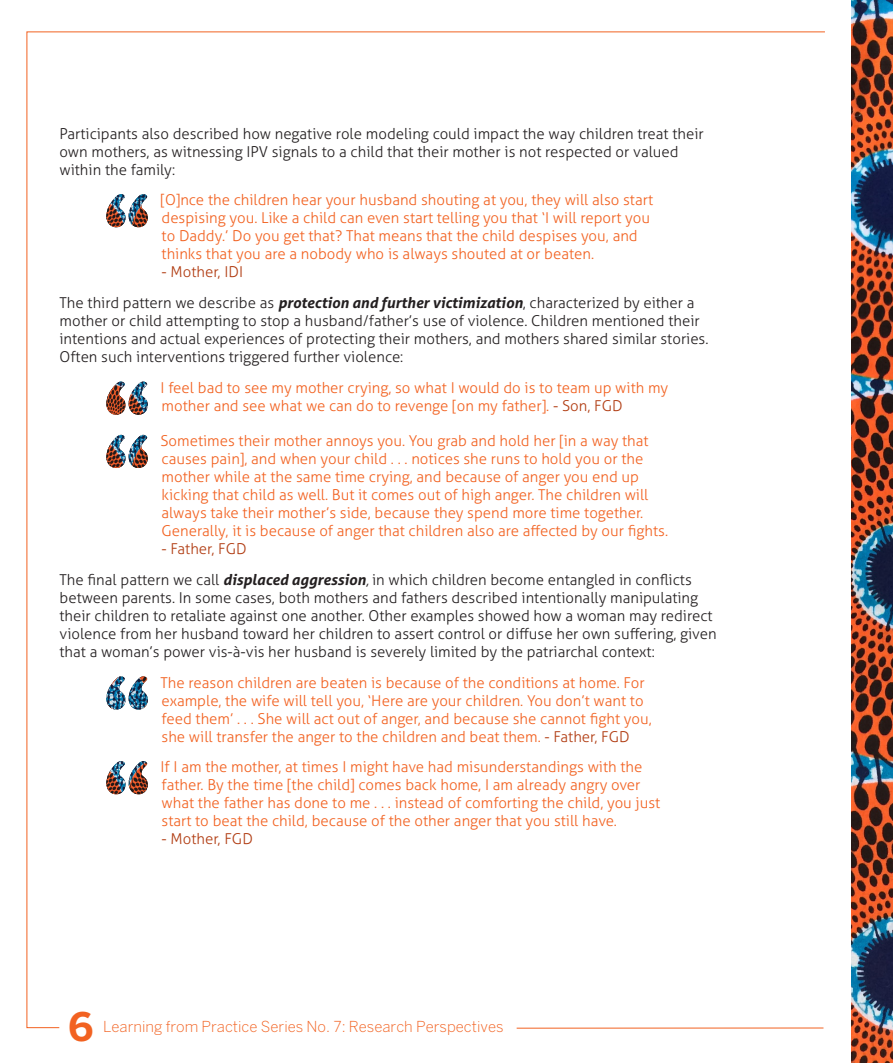
<style>
.page{position:relative;width:893px;height:1063px;background:#fff}
.page>*{position:absolute;margin:0;border:0;box-sizing:border-box;transform-origin:0 0}
.t1{font:700 39px "Benton Sans";color:#f26221}
.t2{font:300 15px/18px "Aller";color:#f26221}
.t3{font:300 15px/18px "Aller";color:#231f20}
.t4{font:300 15px "Benton Sans";color:#f26221}
.t5{font:300 15px "Aller";color:#b13d13}
.s1{font-weight:700;font-style:italic}
.s2{color:#b13d13}
.s3{font-style:italic}
</style>
<div class="page">
<img style="left:852px;top:0;width:41px;height:1063px">
<img style="left:106px;top:194px;width:42px;height:33px">
<img style="left:106px;top:382px;width:42px;height:33px">
<img style="left:106px;top:435px;width:42px;height:33px">
<img style="left:106px;top:676px;width:42px;height:34px">
<img style="left:106px;top:761px;width:42px;height:33px">
<p class="t3" style="left:60px;top:124px;width:646px">Participants also described how negative role modeling could impact the way children treat their own mothers, as witnessing IPV signals to a child that their mother is not respected or valued within the family:</p>
<p class="t2" style="left:161px;top:191px;width:494px">[O]nce the children hear your husband shouting at you, they will also start despising you. Like a child can even start telling you that ‘I will report you to Daddy.’ Do you get that? That means that the child despises you, and thinks that you are a nobody who is always shouted at or beaten.</p>
<p class="t5" style="left:162px;top:263px;width:83px">- Mother, IDI</p>
<p class="t3" style="left:60px;top:294px;width:650px">The third pattern we describe as <span class="s1">protection and further victimization</span>, characterized by either a mother or child attempting to stop a husband/father’s use of violence. Children mentioned their intentions and actual experiences of protecting their mothers, and mothers shared similar stories.<br>Often such interventions triggered further violence:</p>
<p class="t2" style="left:161px;top:379px;width:509px">I feel bad to see my mother crying, so what I would do is to team up with my mother and see what we can do to revenge [on my father]. <span class="s2">- Son, FGD</span></p>
<p class="t2" style="left:161px;top:432px;width:509px">Sometimes their mother annoys you. You grab and hold her [in a way that causes pain], and when your child . . . notices she runs to hold you or the mother while at the same time crying, and because of anger you end up kicking that child as well. But it comes out of high anger. The children will always take their mother’s side, because they spend more time together.<br>Generally, it is because of anger that children also are affected by our fights.</p>
<p class="t5" style="left:162px;top:540px;width:87px">- Father, FGD</p>
<p class="t3" style="left:60px;top:571px;width:659px">The final pattern we call <span class="s1">displaced aggression</span><span class="s3">,</span> in which children become entangled in conflicts between parents. In some cases, both mothers and fathers described intentionally manipulating their children to retaliate against one another. Other examples showed how a woman may redirect violence from her husband toward her children to assert control or diffuse her own suffering, given that a woman’s power vis-à-vis her husband is severely limited by the patriarchal context:</p>
<p class="t2" style="left:161px;top:673px;width:493px">The reason children are beaten is because of the conditions at home. For example, the wife will tell you, ‘Here are your children. You don’t want to feed them’ . . . She will act out of anger, and because she cannot fight you, she will transfer the anger to the children and beat them. <span class="s2">- Father, FGD</span></p>
<p class="t2" style="left:161px;top:758px;width:501px">If I am the mother, at times I might have had misunderstandings with the father. By the time [the child] comes back home, I am already angry over what the father has done to me . . . instead of comforting the child, you just start to beat the child, because of the other anger that you still have.</p>
<p class="t5" style="left:162px;top:830px;width:93px">- Mother, FGD</p>
<h1 class="t1" style="left:68px;top:1004px;width:27px">6</h1>
<p class="t4" style="left:103px;top:1017px;width:402px">Learning from Practice Series No. 7: Research Perspectives</p>
</div>
